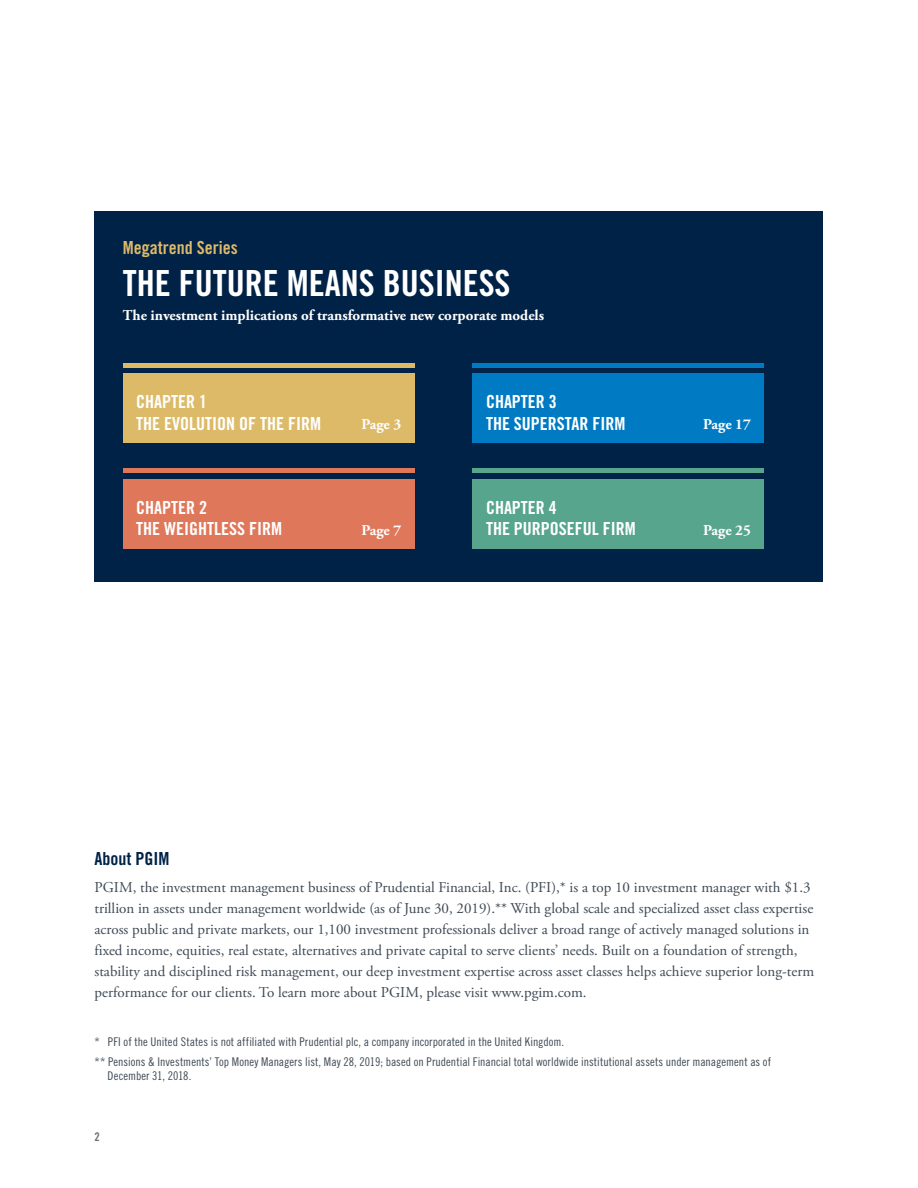
<style>
.page{position:relative;width:918px;height:1188px;background:#fff}
.page>*{position:absolute;margin:0;border:0;box-sizing:border-box;transform-origin:0 0}
.t1{font:36px "Trade Gothic Bold Cond Twenty";color:#fff}
.t2{font:18px/21.6px "Trade Gothic Bold Cond Twenty";color:#fff}
.t3{font:18px "Trade Gothic Bold Cond Twenty";color:#ddba68}
.t4{font:18px "Trade Gothic Bold Cond Twenty";color:#002247}
.t5{font:15px/21px "Adobe Garamond Pro";color:#3e4954}
.t6{font:700 15px "Adobe Garamond Pro";color:#fff}
.t7{font:condensed 12px/20.4px "Prudential Modern";letter-spacing:.005em;color:#3e4954}
.t8{font:12px "Trade Gothic Bold Cond Twenty";color:#6d6e71}
</style>
<div class="page">
<div style="left:94px;top:212px;width:730px;height:370px;background:#002247"></div>
<div style="left:123px;top:363px;width:292px;height:5px;background:#ddba68"></div>
<div style="left:123px;top:373px;width:292px;height:70px;background:#ddba68"></div>
<div style="left:472px;top:363px;width:292px;height:5px;background:#007bc3"></div>
<div style="left:472px;top:373px;width:292px;height:70px;background:#007bc3"></div>
<div style="left:123px;top:468px;width:292px;height:5px;background:#df775a"></div>
<div style="left:123px;top:479px;width:292px;height:70px;background:#df775a"></div>
<div style="left:472px;top:468px;width:292px;height:5px;background:#56a58c"></div>
<div style="left:472px;top:479px;width:292px;height:70px;background:#56a58c"></div>
<p class="t3" style="left:123px;top:237px;width:116px">Megatrend Series</p>
<h1 class="t1" style="left:123px;top:261px;width:389px">THE FUTURE MEANS BUSINESS</h1>
<p class="t6" style="left:123px;top:307px;width:423px">The investment implications of transformative new corporate models</p>
<p class="t2" style="left:136px;top:391px;width:186px">CHAPTER 1<br>THE EVOLUTION OF THE FIRM</p>
<p class="t2" style="left:486px;top:391px;width:141px">CHAPTER 3<br>THE SUPERSTAR FIRM</p>
<p class="t6" style="left:361px;top:416px;width:41px">Page 3</p>
<p class="t6" style="left:703px;top:416px;width:49px">Page 17</p>
<p class="t2" style="left:136px;top:496px;width:147px">CHAPTER 2<br>THE WEIGHTLESS FIRM</p>
<p class="t2" style="left:486px;top:496px;width:151px">CHAPTER 4<br>THE PURPOSEFUL FIRM</p>
<p class="t6" style="left:361px;top:521px;width:41px">Page 7</p>
<p class="t6" style="left:703px;top:521px;width:49px">Page 25</p>
<p class="t4" style="left:94px;top:847px;width:76px">About PGIM</p>
<p class="t5" style="left:94px;top:877px;width:721px">PGIM, the investment management business of Prudential Financial, Inc. (PFI),* is a top 10 investment manager with $1.3 trillion in assets under management worldwide (as of June 30, 2019).** With global scale and specialized asset class expertise across public and private markets, our 1,100 investment professionals deliver a broad range of actively managed solutions in fixed income, equities, real estate, alternatives and private capital to serve clients’ needs. Built on a foundation of strength, stability and disciplined risk management, our deep investment expertise across asset classes helps achieve superior long-term performance for our clients. To learn more about PGIM, please visit www.pgim.com.</p>
<p class="t7" style="left:94px;top:1031px;width:678px">* PFI of the United States is not affiliated with Prudential plc, a company incorporated in the United Kingdom.<br>** Pensions &amp; Investments’ Top Money Managers list, May 28, 2019; based on Prudential Financial total worldwide institutional assets under management as of</p>
<p class="t7" style="left:108px;top:1066px;width:85px">December 31, 2018.</p>
<p class="t8" style="left:94px;top:1129px;width:7px">2</p>
</div>
